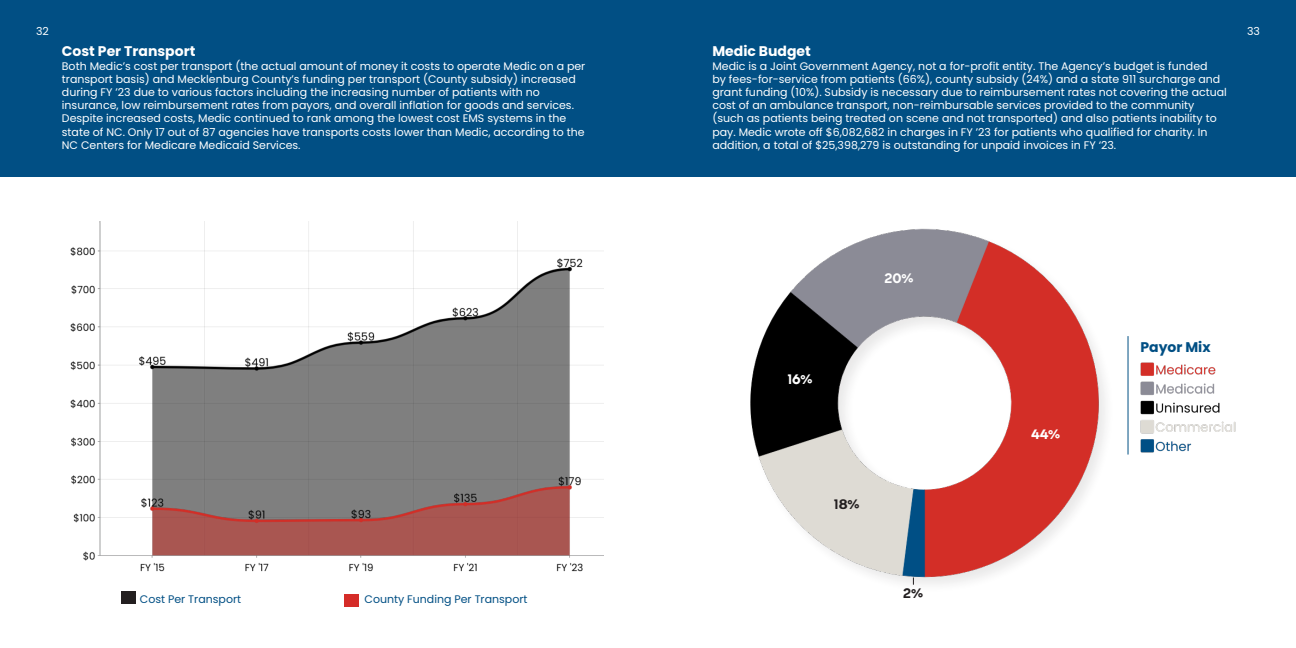
<style>
.page{position:relative;width:1296px;height:648px;background:#fff}
.page>*{position:absolute;margin:0;border:0;box-sizing:border-box;transform-origin:0 0}
.t1{font:700 14px "Poppins";color:#fff}
.t2{font:700 14px "Along Sanss 2";color:#fff}
.t3{font:700 14px "Poppins";color:#014f84}
.t4{font:700 14px "Along Sanss 2";color:#231f20}
.t5{font:11px/13.2px "Poppins";color:#fff}
.t6{font:11px "Poppins";color:#014f84}
</style>
<div class="page">
<div style="left:0;top:0;width:1296px;height:177px;background:#014f84"></div>
<img style="left:70px;top:221px;width:534px;height:351px">
<img style="left:750px;top:228px;width:355px;height:357px">
<img style="left:1140px;top:362px;width:96px;height:91px">
<div style="left:121px;top:591px;width:15px;height:13px;background:#231f20"></div>
<div style="left:344px;top:594px;width:15px;height:13px;background:#d52c28"></div>
<hr style="left:1128px;top:336px;width:1px;height:119px;background:#014f84">
<p class="t5" style="left:36px;top:25px;width:14px">32</p>
<p class="t5" style="left:1247px;top:25px;width:14px">33</p>
<p class="t1" style="left:62px;top:43px;width:135px">Cost Per Transport</p>
<p class="t5" style="left:62px;top:59px;width:525px">Both Medic’s cost per transport (the actual amount of money it costs to operate Medic on a per transport basis) and Mecklenburg County’s funding per transport (County subsidy) increased during FY ’23 due to various factors including the increasing number of patients with no insurance, low reimbursement rates from payors, and overall inflation for goods and services.<br>Despite increased costs, Medic continued to rank among the lowest cost EMS systems in the state of NC. Only 17 out of 87 agencies have transports costs lower than Medic, according to the NC Centers for Medicare Medicaid Services.</p>
<p class="t6" style="left:140px;top:592px;width:103px">Cost Per Transport</p>
<p class="t6" style="left:365px;top:592px;width:165px">County Funding Per Transport</p>
<p class="t1" style="left:712px;top:43px;width:100px">Medic Budget</p>
<p class="t5" style="left:712px;top:59px;width:516px">Medic is a Joint Government Agency, not a for-profit entity. The Agency’s budget is funded<br>by fees-for-service from patients (66%), county subsidy (24%) and a state 911 surcharge and grant funding (10%). Subsidy is necessary due to reimbursement rates not covering the actual cost of an ambulance transport, non-reimbursable services provided to the community (such as patients being treated on scene and not transported) and also patients inability to pay. Medic wrote off $6,082,682 in charges in FY ’23 for patients who qualified for charity. In addition, a total of $25,398,279 is outstanding for unpaid invoices in FY ‘23.</p>
<p class="t2" style="left:787px;top:366px;width:27px">18%</p>
<p class="t2" style="left:788px;top:371px;width:26px">16%</p>
<p class="t2" style="left:885px;top:269px;width:31px">20%</p>
<p class="t4" style="left:834px;top:495px;width:27px">18%</p>
<p class="t4" style="left:903px;top:585px;width:22px">2%</p>
<p class="t2" style="left:1031px;top:426px;width:31px">44%</p>
<p class="t3" style="left:1140px;top:339px;width:72px">Payor Mix</p>
</div>
